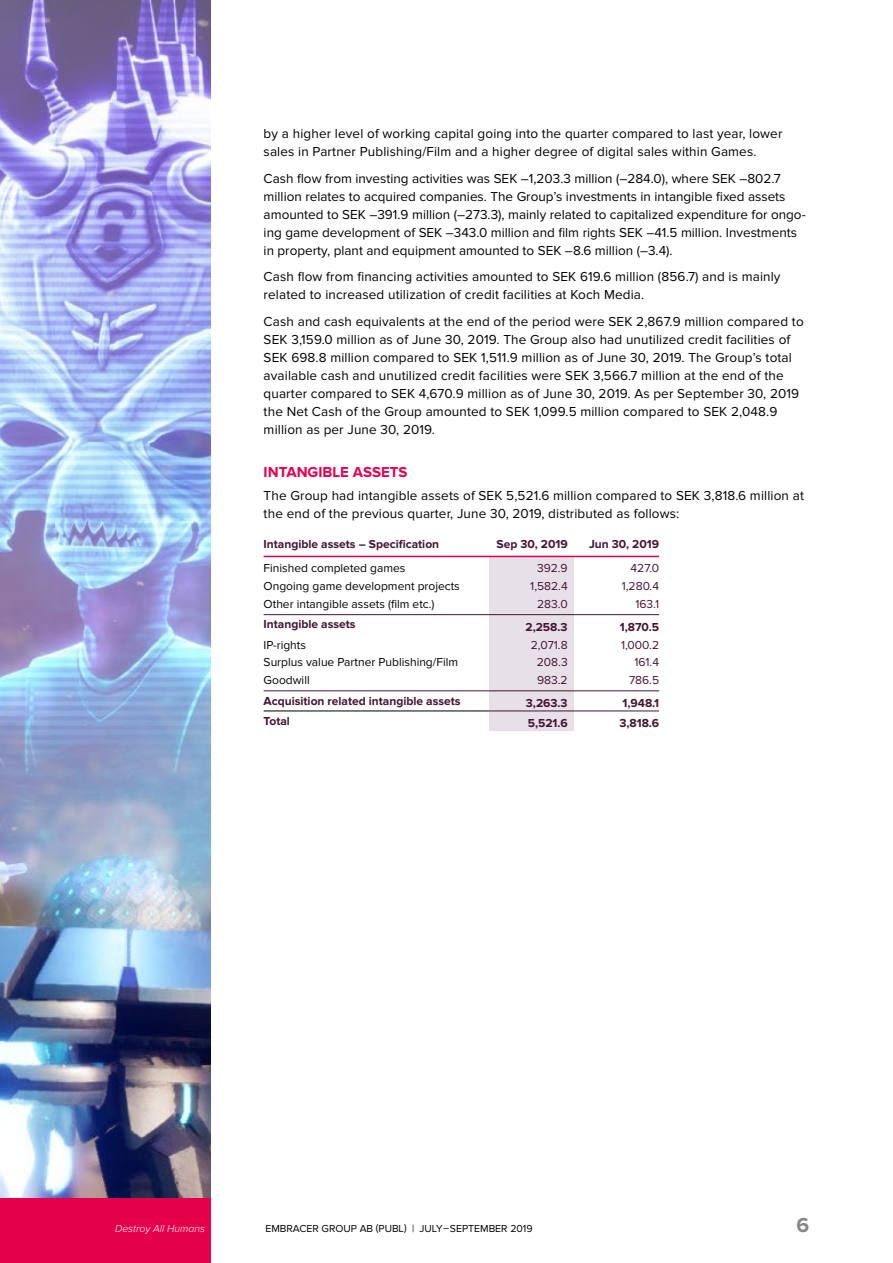
<style>
.page{position:relative;width:893px;height:1263px;background:#fff}
.page>*{position:absolute;margin:0;border:0;box-sizing:border-box;transform-origin:0 0}
.t1{font:700 21px "Proxima Nova";color:#878787}
.t2{font:700 15px "Proxima Nova";color:#e5004b}
.t3{font:13.5px/18px "Proxima Nova";letter-spacing:.01em;color:#000}
.t4{font:700 12px "Proxima Nova";color:#441334}
.t5{font:12px "Proxima Nova";color:#000}
.t6{font:12px "Proxima Nova";color:#441334}
.t7{font:10.5px "Proxima Nova";color:#000}
.t8{font:italic 300 10.5px "Proxima Nova";color:#fff}
</style>
<div class="page">
<div style="left:489px;top:557px;width:85px;height:174px;background:#e7e0e7"></div>
<hr style="left:264px;top:614px;width:225px;height:1px;background:#441334">
<hr style="left:489px;top:614px;width:85px;height:1px;background:#441334">
<hr style="left:574px;top:614px;width:85px;height:1px;background:#441334">
<hr style="left:264px;top:556px;width:225px;height:1px;background:#e5004b">
<hr style="left:489px;top:556px;width:85px;height:1px;background:#e5004b">
<hr style="left:574px;top:556px;width:85px;height:1px;background:#e5004b">
<hr style="left:264px;top:691px;width:225px;height:1px;background:#441334">
<hr style="left:489px;top:691px;width:85px;height:1px;background:#441334">
<hr style="left:574px;top:691px;width:85px;height:1px;background:#441334">
<hr style="left:489px;top:711px;width:85px;height:1px;background:#441334">
<hr style="left:574px;top:711px;width:85px;height:1px;background:#441334">
<hr style="left:264px;top:711px;width:225px;height:1px;background:#000">
<div style="left:0;top:1198px;width:211px;height:65px;background:#e5004b"></div>
<img style="left:0;top:0;width:211px;height:1198px">
<p class="t3" style="left:264px;top:125px;width:520px">by a higher level of working capital going into the quarter compared to last year, lower sales in Partner Publishing/Film and a higher degree of digital sales within Games.</p>
<p class="t3" style="left:264px;top:169px;width:544px">Cash flow from investing activities was SEK –1,203.3 million (–284.0), where SEK –802.7 million relates to acquired companies. The Group’s investments in intangible fixed assets amounted to SEK –391.9 million (–273.3), mainly related to capitalized expenditure for ongo&shy;ing game development of SEK –343.0 million and film rights SEK –41.5 million. Investments in property, plant and equipment amounted to SEK –8.6 million (–3.4).</p>
<p class="t3" style="left:264px;top:268px;width:518px">Cash flow from financing activities amounted to SEK 619.6 million (856.7) and is mainly related to increased utilization of credit facilities at Koch Media.</p>
<p class="t3" style="left:264px;top:312px;width:542px">Cash and cash equivalents at the end of the period were SEK 2,867.9 million compared to SEK 3,159.0 million as of June 30, 2019. The Group also had unutilized credit facilities of SEK 698.8 million compared to SEK 1,511.9 million as of June 30, 2019. The Group’s total available cash and unutilized credit facilities were SEK 3,566.7 million at the end of the quarter compared to SEK 4,670.9 million as of June 30, 2019. As per September 30, 2019 the Net Cash of the Group amounted to SEK 1,099.5 million compared to SEK 2,048.9 million as per June 30, 2019.</p>
<p class="t2" style="left:264px;top:464px;width:145px">INTANGIBLE ASSETS</p>
<p class="t3" style="left:264px;top:486px;width:542px">The Group had intangible assets of SEK 5,521.6 million compared to SEK 3,818.6 million at the end of the previous quarter, June 30, 2019, distributed as follows:</p>
<p class="t4" style="left:264px;top:537px;width:177px">Intangible assets – Specification</p>
<p class="t4" style="left:496px;top:537px;width:73px">Sep 30, 2019</p>
<p class="t4" style="left:589px;top:537px;width:72px">Jun 30, 2019</p>
<p class="t5" style="left:264px;top:561px;width:143px">Finished completed games</p>
<p class="t6" style="left:537px;top:561px;width:32px">392.9</p>
<p class="t6" style="left:631px;top:561px;width:30px">427.0</p>
<p class="t5" style="left:264px;top:579px;width:198px">Ongoing game development projects</p>
<p class="t6" style="left:530px;top:579px;width:39px">1,582.4</p>
<p class="t6" style="left:622px;top:579px;width:39px">1,280.4</p>
<p class="t5" style="left:264px;top:597px;width:172px">Other intangible assets (film etc.)</p>
<p class="t6" style="left:537px;top:597px;width:32px">283.0</p>
<p class="t6" style="left:635px;top:597px;width:25px">163.1</p>
<p class="t4" style="left:264px;top:617px;width:93px">Intangible assets</p>
<p class="t4" style="left:525px;top:620px;width:44px">2,258.3</p>
<p class="t4" style="left:620px;top:620px;width:41px">1,870.5</p>
<p class="t5" style="left:264px;top:638px;width:44px">IP-rights</p>
<p class="t6" style="left:531px;top:638px;width:38px">2,071.8</p>
<p class="t6" style="left:621px;top:638px;width:39px">1,000.2</p>
<p class="t5" style="left:264px;top:656px;width:196px">Surplus value Partner Publishing/Film</p>
<p class="t6" style="left:537px;top:656px;width:32px">208.3</p>
<p class="t6" style="left:634px;top:656px;width:26px">161.4</p>
<p class="t5" style="left:264px;top:674px;width:48px">Goodwill</p>
<p class="t6" style="left:537px;top:674px;width:32px">983.2</p>
<p class="t6" style="left:629px;top:674px;width:32px">786.5</p>
<p class="t4" style="left:264px;top:694px;width:199px">Acquisition related intangible assets</p>
<p class="t4" style="left:526px;top:696px;width:43px">3,263.3</p>
<p class="t4" style="left:623px;top:696px;width:38px">1,948.1</p>
<p class="t4" style="left:264px;top:714px;width:28px">Total</p>
<p class="t4" style="left:528px;top:716px;width:41px">5,521.6</p>
<p class="t4" style="left:619px;top:716px;width:41px">3,818.6</p>
<p class="t8" style="left:115px;top:1224px;width:91px">Destroy All Humans</p>
<p class="t7" style="left:265px;top:1222px;width:269px">EMBRACER GROUP AB (PUBL) | JULY – SEPTEMBER 2019</p>
<h1 class="t1" style="left:797px;top:1213px;width:14px">6</h1>
</div>
